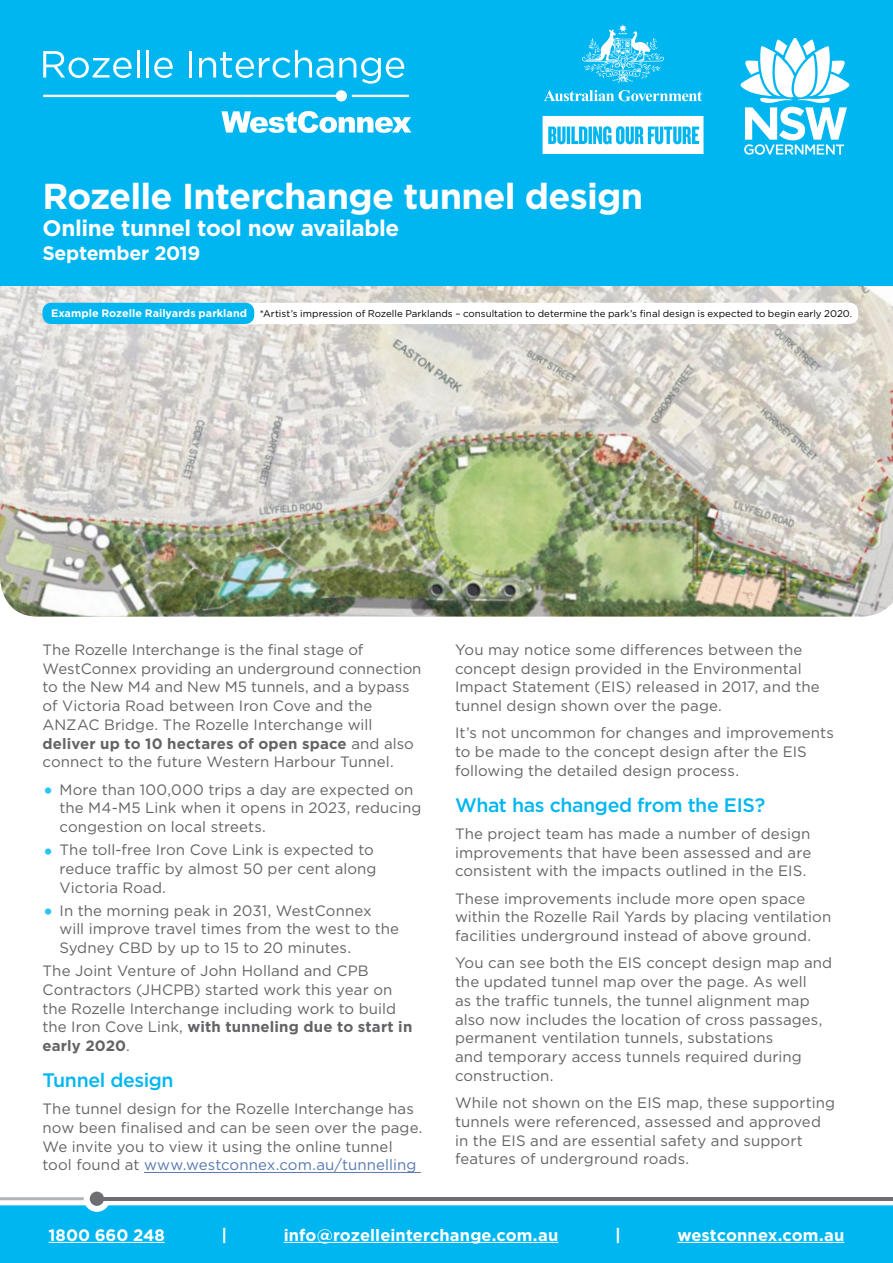
<style>
.page{position:relative;width:893px;height:1263px;background:#fff}
.page>*{position:absolute;margin:0;border:0;box-sizing:border-box;transform-origin:0 0}
.t1{font:700 36px "Gotham";letter-spacing:-.02em;color:#fff}
.t2{font:700 22.5px "Gotham";letter-spacing:-.02em;color:#fff}
.t3{font:500 19.5px "Gotham";letter-spacing:-.02em;color:#00b6f1}
.t4{font:700 19.5px "Gotham";letter-spacing:-.02em;color:#fff}
.t5{font:700 16.5px "Gotham";letter-spacing:.005em;color:#fff}
.t6{font:15px/18.8px "Gotham";letter-spacing:.005em;color:#636466}
.t7{font:9.75px "Gotham";color:#000}
.s1{font-weight:700;font-size:10.8px;color:#fff}
.s2{font-weight:700}
.s3{font-size:24px;color:#2cc5f4}
.s4{color:#5879b0}
</style>
<div class="page">
<div style="left:0;top:1205px;width:893px;height:58px;background:#00b6f1"></div>
<svg style="left:0;top:1195px;width:893px;height:17px"></svg>
<div style="left:90px;top:1191px;width:14px;height:15px;background:#6d6e71;border-radius:50%"></div>
<hr style="left:97px;top:1197px;width:796px;height:3px;background:#6d6e71">
<hr style="left:49px;top:1242px;width:116px;height:1px;background:#fff">
<hr style="left:284px;top:1242px;width:274px;height:1px;background:#fff">
<hr style="left:677px;top:1242px;width:167px;height:1px;background:#fff">
<hr style="left:144px;top:1172px;width:277px;height:1px;background:#5879b0">
<img style="left:0;top:286px;width:893px;height:331px">
<div style="left:0;top:0;width:893px;height:286px;background:#00b6f1"></div>
<svg style="left:543px;top:116px;width:160px;height:38px"></svg>
<svg style="left:544px;top:90px;width:158px;height:11px"></svg>
<svg style="left:582px;top:24px;width:82px;height:59px"></svg>
<svg style="left:741px;top:38px;width:108px;height:117px"></svg>
<svg style="left:352px;top:95px;width:57px;height:2px"></svg>
<svg style="left:43px;top:95px;width:293px;height:2px"></svg>
<div style="left:336px;top:90px;width:11px;height:12px;background:#fff;border-radius:50%"></div>
<svg style="left:221px;top:111px;width:190px;height:22px"></svg>
<svg style="left:43px;top:51px;width:89px;height:27px"></svg>
<hr style="left:137px;top:50px;width:3px;height:28px;background:#fff">
<hr style="left:146px;top:50px;width:3px;height:28px;background:#fff">
<svg style="left:154px;top:58px;width:19px;height:20px"></svg>
<hr style="left:189px;top:51px;width:3px;height:27px;background:#fff">
<svg style="left:199px;top:50px;width:205px;height:34px"></svg>
<div style="left:192px;top:303px;width:666px;height:21px;background:#fff;border-radius:9px"></div>
<div style="left:43px;top:303px;width:211px;height:21px;background:#00b6f1;border-radius:9px"></div>
<h1 class="t1" style="left:43px;top:173px;width:602px">Rozelle Interchange tunnel design</h1>
<h2 class="t2" style="left:43px;top:213px;width:358px">Online tunnel tool now available</h2>
<h3 class="t4" style="left:43px;top:240px;width:159px">September 2019</h3>
<p class="t7" style="left:51px;top:307px;width:803px"><span class="s1">Example Rozelle Railyards parkland</span> *Artist’s impression of Rozelle Parklands – consultation to determine the park’s final design is expected to begin early 2020.</p>
<p class="t6" style="left:43px;top:640px;width:381px">The Rozelle Interchange is the final stage of WestConnex providing an underground connection to the New M4 and New M5 tunnels, and a bypass of Victoria Road between Iron Cove and the ANZAC Bridge. The Rozelle Interchange will <span class="s2">deliver up to 10 hectares of open space</span> and also connect to the future Western Harbour Tunnel.</p>
<p class="t6" style="left:60px;top:780px;width:363px;text-indent:-17px"><span class="s3">•</span> More than 100,000 trips a day are expected on the M4-M5 Link when it opens in 2023, reducing congestion on local streets.</p>
<p class="t6" style="left:60px;top:840px;width:319px;text-indent:-17px"><span class="s3">•</span> The toll-free Iron Cove Link is expected to reduce traffic by almost 50 per cent along<br>Victoria Road.</p>
<p class="t6" style="left:60px;top:901px;width:341px;text-indent:-17px"><span class="s3">•</span> In the morning peak in 2031, WestConnex will improve travel times from the west to the<br>Sydney CBD by up to 15 to 20 minutes.</p>
<p class="t6" style="left:43px;top:961px;width:371px">The Joint Venture of John Holland and CPB Contractors (JHCPB) started work this year on the Rozelle Interchange including work to build the Iron Cove Link, <span class="s2">with tunneling due to start in early 2020</span>.</p>
<h3 class="t3" style="left:43px;top:1067px;width:133px">Tunnel design</h3>
<p class="t6" style="left:43px;top:1099px;width:381px">The tunnel design for the Rozelle Interchange has now been finalised and can be seen over the page.<br>We invite you to view it using the online tunnel tool found at <span class="s4">www.westconnex.com.au/tunnelling</span></p>
<p class="t6" style="left:455px;top:640px;width:366px">You may notice some differences between the concept design provided in the Environmental Impact Statement (EIS) released in 2017, and the tunnel design shown over the page.</p>
<p class="t6" style="left:455px;top:723px;width:380px">It’s not uncommon for changes and improvements to be made to the concept design after the EIS following the detailed design process.</p>
<h3 class="t3" style="left:455px;top:792px;width:312px">What has changed from the EIS?</h3>
<p class="t6" style="left:455px;top:824px;width:358px;text-align:justify">The project team has made a number of design improvements that have been assessed and are consistent with the impacts outlined in the EIS.</p>
<p class="t6" style="left:455px;top:889px;width:378px">These improvements include more open space within the Rozelle Rail Yards by placing ventilation facilities underground instead of above ground.</p>
<p class="t6" style="left:455px;top:953px;width:379px">You can see both the EIS concept design map and the updated tunnel map over the page. As well<br>as the traffic tunnels, the tunnel alignment map also now includes the location of cross passages, permanent ventilation tunnels, substations<br>and temporary access tunnels required during construction.</p>
<p class="t6" style="left:455px;top:1093px;width:382px">While not shown on the EIS map, these supporting tunnels were referenced, assessed and approved in the EIS and are essential safety and support features of underground roads.</p>
<p class="t5" style="left:49px;top:1224px;width:118px">1800 660 248</p>
<p class="t5" style="left:221px;top:1224px;width:7px">|</p>
<p class="t5" style="left:284px;top:1224px;width:276px">info@rozelleinterchange.com.au</p>
<p class="t5" style="left:615px;top:1224px;width:7px">|</p>
<p class="t5" style="left:677px;top:1224px;width:169px">westconnex.com.au</p>
</div>
